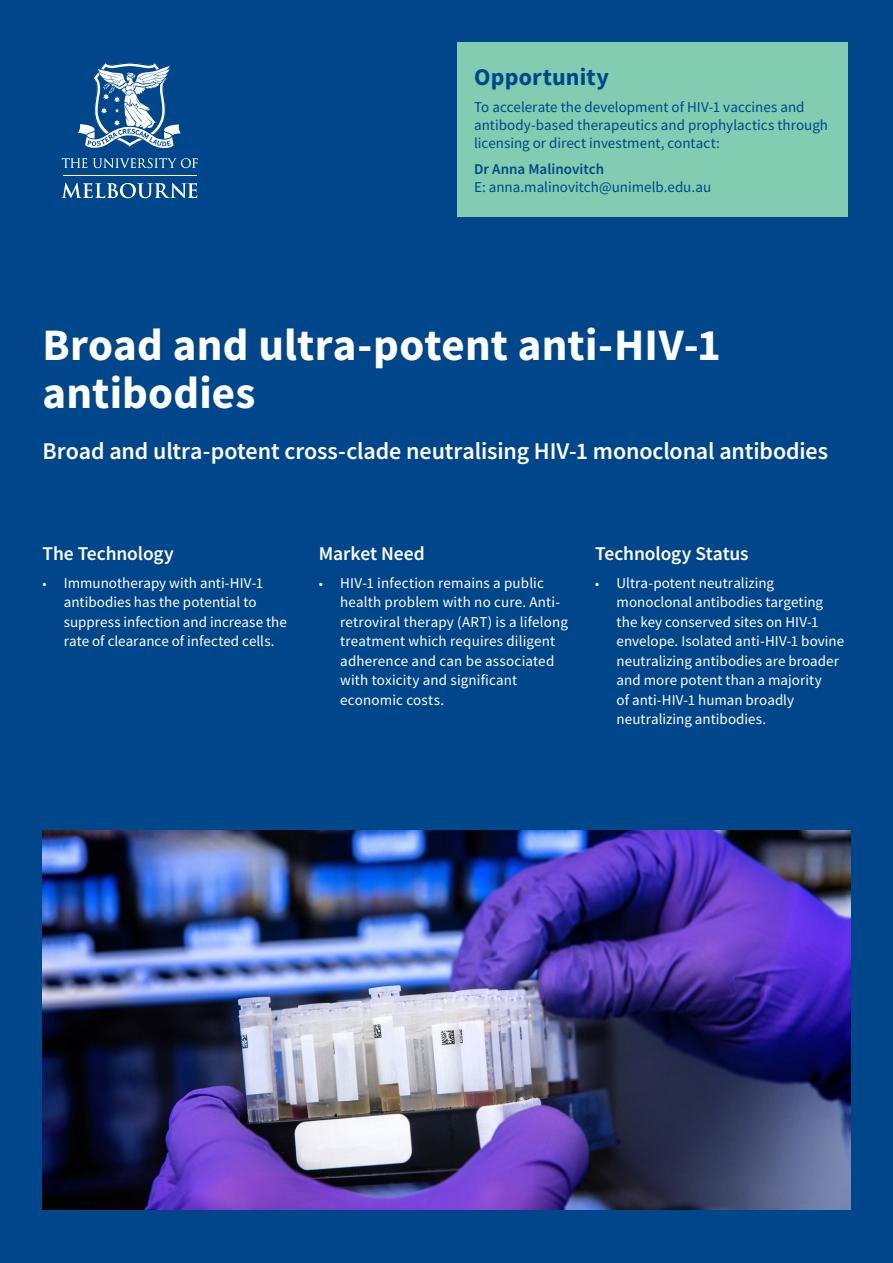
<style>
.page{position:relative;width:893px;height:1263px;background:#00468b}
.page>*{position:absolute;margin:0;border:0;box-sizing:border-box;transform-origin:0 0}
.t1{font:700 45px/48px "Source Sans Pro";letter-spacing:.005em;color:#fff}
.t2{font:600 24px "Source Sans Pro";letter-spacing:-.005em;color:#fff}
.t3{font:700 24px "Source Sans Pro";letter-spacing:.01em;color:#00468b}
.t4{font:600 19.5px "Source Sans Pro";letter-spacing:-.005em;color:#fff}
.t5{font:15px/19.5px "Source Sans Pro";letter-spacing:.005em;color:#fff}
.t6{font:15px/18px "Source Sans Pro";color:#00468b}
.t7{font:600 15px "Source Sans Pro";color:#00468b}
.s1{font-size:13.5px}
</style>
<div class="page">
<svg style="left:62px;top:158px;width:25px;height:10px"></svg>
<svg style="left:93px;top:158px;width:105px;height:10px"></svg>
<hr style="left:63px;top:175px;width:134px;height:1px;background:#fff">
<svg style="left:62px;top:183px;width:135px;height:15px"></svg>
<svg style="left:78px;top:62px;width:103px;height:87px"></svg>
<div style="left:457px;top:43px;width:391px;height:174px;background:#82ccb1"></div>
<img style="left:43px;top:830px;width:807px;height:380px">
<h2 class="t3" style="left:474px;top:61px;width:136px">Opportunity</h2>
<p class="t6" style="left:474px;top:98px;width:355px">To accelerate the development of HIV-1 vaccines and antibody-based therapeutics and prophylactics through licensing or direct investment, contact:</p>
<p class="t7" style="left:474px;top:159px;width:132px">Dr Anna Malinovitch</p>
<p class="t6" style="left:474px;top:178px;width:239px">E: anna.malinovitch@unimelb.edu.au</p>
<h1 class="t1" style="left:43px;top:321px;width:680px">Broad and ultra-potent anti-HIV-1 antibodies</h1>
<h2 class="t2" style="left:43px;top:435px;width:787px">Broad and ultra-potent cross-clade neutralising HIV-1 monoclonal antibodies</h2>
<h3 class="t4" style="left:43px;top:541px;width:133px">The Technology</h3>
<p class="t5" style="left:64px;top:573px;width:225px;text-indent:-21px"><span class="s1">•</span> Immunotherapy with anti-HIV-1 antibodies has the potential to suppress infection and increase the rate of clearance of infected cells.</p>
<h3 class="t4" style="left:319px;top:541px;width:107px">Market Need</h3>
<p class="t5" style="left:340px;top:573px;width:229px;text-indent:-21px"><span class="s1">•</span> HIV-1 infection remains a public health problem with no cure. Anti&shy;retroviral therapy (ART) is a lifelong treatment which requires diligent adherence and can be associated with toxicity and significant economic costs.</p>
<h3 class="t4" style="left:595px;top:541px;width:155px">Technology Status</h3>
<p class="t5" style="left:617px;top:573px;width:229px;text-indent:-21px"><span class="s1">•</span> Ultra-potent neutralizing monoclonal antibodies targeting the key conserved sites on HIV-1 envelope. Isolated anti-HIV-1 bovine neutralizing antibodies are broader and more potent than a majority<br>of anti-HIV-1 human broadly neutralizing antibodies.</p>
</div>
